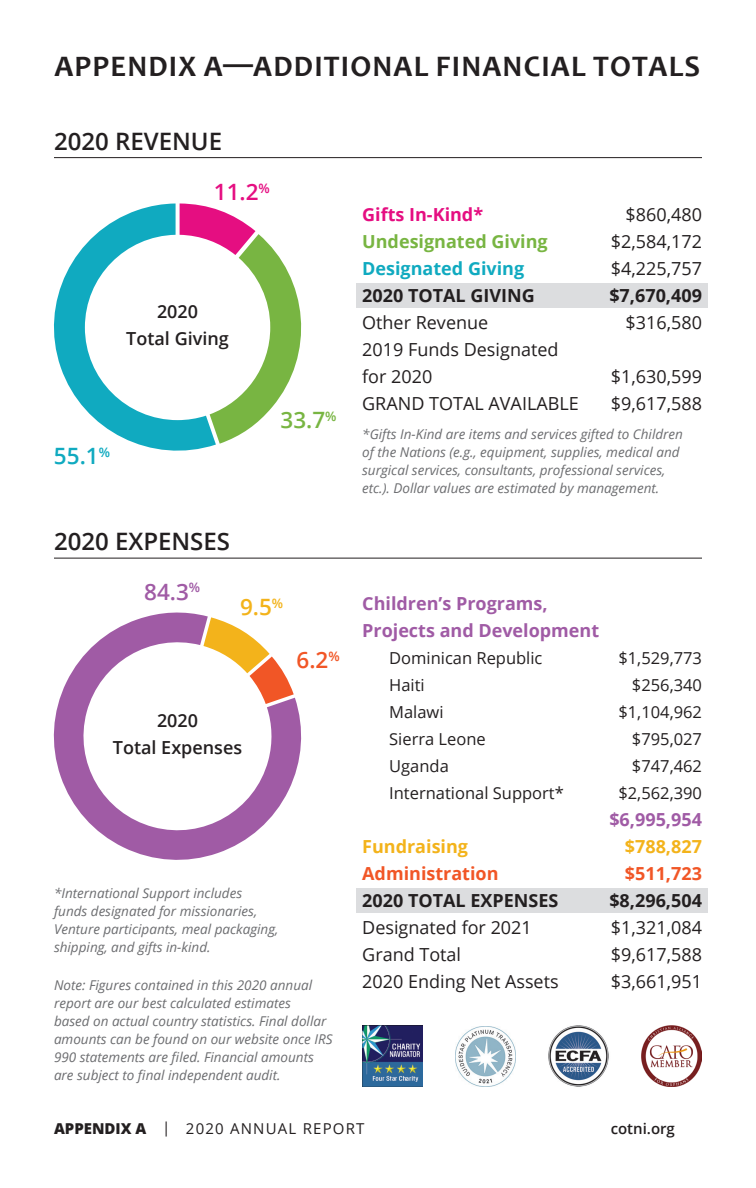
<style>
.page{position:relative;width:756px;height:1188px;background:#fff}
.page>*{position:absolute;margin:0;border:0;box-sizing:border-box;transform-origin:0 0}
.Headline{font:700 30px "Candara";letter-spacing:.04em;color:#231f20}
.Chart_Title{font:600 24px "Open Sans";color:#231f20}
.Small_Stat_Left_Alig{font:600 22.5px "Open Sans";color:#e50e81}
.Small_Stat_Left_Alig-2{font:600 22.5px "Open Sans";color:#78b542}
.Small_Stat_Left_Alig-3{font:600 22.5px "Open Sans";color:#10aac0}
.Small_Stat_Left_Alig-4{font:600 22.5px "Open Sans";color:#a05ba5}
.Small_Stat_Left_Alig-5{font:600 22.5px "Open Sans";color:#f3b31b}
.Small_Stat_Left_Alig-6{font:600 22.5px "Open Sans";color:#f15626}
.Small_Stat_Left_Alig-7{font:18px/27px "Open Sans";color:#231f20}
.Small_Stat_Right_Ali{font:18px "Open Sans";color:#231f20}
.Small_Stat_Left_Alig-8{font:700 18px/27px "Open Sans";color:#a05ba5}
.Small_Stat_Left_Alig-9{font:600 18px/27px "Open Sans";color:#231f20;text-align:center}
.Small_Stat_Left_Alig-10{font:700 18px "Open Sans";color:#231f20}
.Small_Stat_Right_Ali-2{font:700 18px "Open Sans";color:#231f20}
.Small_Stat_Left_Alig-11{font:700 18px "Open Sans";color:#78b542}
.Small_Stat_Left_Alig-12{font:700 18px "Open Sans";color:#10aac0}
.Small_Stat_Left_Alig-13{font:700 18px "Open Sans";color:#f15626}
.Small_Stat_Left_Alig-14{font:700 18px "Open Sans";color:#e50e81}
.Small_Stat_Left_Alig-15{font:700 18px "Open Sans";color:#f3b31b}
.Small_Stat_Right_Ali-3{font:700 18px "Open Sans";color:#a05ba5}
.Small_Stat_Right_Ali-4{font:700 18px "Open Sans";color:#f3b31b}
.Small_Stat_Right_Ali-5{font:700 18px "Open Sans";color:#f15626}
.Small_Stat_Left_Alig-16{font:16.5px "Open Sans";color:#231f20}
.Small_Stat_Right_Ali-6{font:16.5px "Open Sans";color:#231f20}
.Body_Text{font:15px "Open Sans";letter-spacing:.08em;color:#231f20}
.t1{font:600 15px "Open Sans";color:#231f20}
.Tiny_Caption{font:italic 13.5px/18px "Open Sans";color:#6c6d70}
.s1{font-weight:800}
</style>
<div class="page">
<img style="left:548px;top:1025px;width:61px;height:62px">
<div style="left:356px;top:888px;width:351px;height:24px;background:#dcdddf"></div>
<div style="left:356px;top:283px;width:351px;height:25px;background:#dcdddf"></div>
<hr style="left:54px;top:157px;width:648px;height:1px;background:#231f20">
<hr style="left:54px;top:558px;width:648px;height:1px;background:#231f20">
<img style="left:455px;top:1026px;width:61px;height:61px">
<img style="left:362px;top:1026px;width:61px;height:61px">
<img style="left:641px;top:1026px;width:61px;height:60px">
<svg style="left:54px;top:203px;width:162px;height:248px"></svg>
<svg style="left:180px;top:203px;width:122px;height:241px"></svg>
<svg style="left:53px;top:612px;width:249px;height:248px"></svg>
<svg style="left:203px;top:617px;width:91px;height:87px"></svg>
<p class="Headline" style="left:55px;top:47px;width:647px">APPENDIX A—ADDITIONAL FINANCIAL TOTALS</p>
<p class="Chart_Title" style="left:54px;top:125px;width:170px">2020 REVENUE</p>
<p class="Small_Stat_Left_Alig" style="left:214px;top:177px;width:58px">11.2<sup>%</sup></p>
<p class="Small_Stat_Left_Alig-9" style="left:157px;top:298px;width:43px">2020</p>
<p class="Small_Stat_Left_Alig-9" style="left:126px;top:325px;width:104px">Total Giving</p>
<p class="Small_Stat_Left_Alig-3" style="left:54px;top:441px;width:58px">55.1<sup>%</sup></p>
<p class="Small_Stat_Left_Alig-2" style="left:281px;top:404px;width:58px">33.7<sup>%</sup></p>
<p class="Chart_Title" style="left:54px;top:525px;width:178px">2020 EXPENSES</p>
<p class="Small_Stat_Left_Alig-4" style="left:144px;top:576px;width:58px">84.3<sup>%</sup></p>
<p class="Small_Stat_Left_Alig-5" style="left:240px;top:592px;width:45px">9.5<sup>%</sup></p>
<p class="Small_Stat_Left_Alig-6" style="left:297px;top:645px;width:45px">6.2<sup>%</sup></p>
<p class="Small_Stat_Left_Alig-9" style="left:113px;top:706px;width:131px">2020<br>Total Expenses</p>
<p class="Tiny_Caption" style="left:54px;top:883px;width:226px">*International Support includes funds designated for missionaries, Venture participants, meal packaging, shipping, and gifts in-kind.</p>
<p class="Tiny_Caption" style="left:54px;top:976px;width:280px">Note: Figures contained in this 2020 annual report are our best calculated estimates<br>based on actual country statistics. Final dollar amounts can be found on our website once IRS 990 statements are filed. Financial amounts are subject to final independent audit.</p>
<p class="Small_Stat_Left_Alig-14" style="left:362px;top:201px;width:122px">Gifts In-Kind*</p>
<p class="Small_Stat_Left_Alig-11" style="left:362px;top:228px;width:187px">Undesignated Giving</p>
<p class="Small_Stat_Left_Alig-12" style="left:362px;top:255px;width:164px">Designated Giving</p>
<p class="Small_Stat_Left_Alig-10" style="left:362px;top:282px;width:174px">2020 TOTAL GIVING</p>
<p class="Small_Stat_Left_Alig-7" style="left:362px;top:308px;width:128px">Other Revenue</p>
<p class="Small_Stat_Left_Alig-7" style="left:362px;top:335px;width:198px">2019 Funds Designated for 2020</p>
<p class="Small_Stat_Left_Alig-7" style="left:362px;top:389px;width:218px">GRAND TOTAL AVAILABLE</p>
<p class="Small_Stat_Right_Ali" style="left:626px;top:202px;width:78px">$860,480</p>
<p class="Small_Stat_Right_Ali" style="left:611px;top:229px;width:93px">$2,584,172</p>
<p class="Small_Stat_Right_Ali" style="left:611px;top:256px;width:93px">$4,225,757</p>
<p class="Small_Stat_Right_Ali-2" style="left:609px;top:282px;width:94px">$7,670,409</p>
<p class="Small_Stat_Right_Ali" style="left:626px;top:310px;width:78px">$316,580</p>
<p class="Small_Stat_Right_Ali" style="left:611px;top:364px;width:93px">$1,630,599</p>
<p class="Small_Stat_Right_Ali" style="left:611px;top:391px;width:93px">$9,617,588</p>
<p class="Tiny_Caption" style="left:362px;top:425px;width:322px">*Gifts In-Kind are items and services gifted to Children of the Nations (e.g., equipment, supplies, medical and surgical services, consultants, professional services, etc.). Dollar values are estimated by management.</p>
<p class="Small_Stat_Left_Alig-8" style="left:362px;top:589px;width:239px">Children’s Programs,<br>Projects and Development</p>
<p class="Small_Stat_Left_Alig-16" style="left:389px;top:646px;width:155px">Dominican Republic</p>
<p class="Small_Stat_Left_Alig-16" style="left:389px;top:673px;width:37px">Haiti</p>
<p class="Small_Stat_Left_Alig-16" style="left:389px;top:700px;width:56px">Malawi</p>
<p class="Small_Stat_Left_Alig-16" style="left:389px;top:727px;width:98px">Sierra Leone</p>
<p class="Small_Stat_Left_Alig-16" style="left:389px;top:754px;width:61px">Uganda</p>
<p class="Small_Stat_Left_Alig-16" style="left:389px;top:781px;width:176px">International Support*</p>
<p class="Small_Stat_Left_Alig-15" style="left:362px;top:833px;width:107px">Fundraising</p>
<p class="Small_Stat_Left_Alig-13" style="left:362px;top:860px;width:138px">Administration</p>
<p class="Small_Stat_Left_Alig-10" style="left:362px;top:887px;width:198px">2020 TOTAL EXPENSES</p>
<p class="Small_Stat_Left_Alig-7" style="left:362px;top:913px;width:171px">Designated for 2021</p>
<p class="Small_Stat_Left_Alig-7" style="left:362px;top:940px;width:100px">Grand Total</p>
<p class="Small_Stat_Left_Alig-7" style="left:362px;top:967px;width:198px">2020 Ending Net Assets</p>
<p class="Small_Stat_Right_Ali-6" style="left:618px;top:646px;width:85px">$1,529,773</p>
<p class="Small_Stat_Right_Ali-6" style="left:632px;top:673px;width:72px">$256,340</p>
<p class="Small_Stat_Right_Ali-6" style="left:618px;top:700px;width:85px">$1,104,962</p>
<p class="Small_Stat_Right_Ali-6" style="left:632px;top:727px;width:72px">$795,027</p>
<p class="Small_Stat_Right_Ali-6" style="left:632px;top:754px;width:72px">$747,462</p>
<p class="Small_Stat_Right_Ali-6" style="left:618px;top:781px;width:85px">$2,562,390</p>
<p class="Small_Stat_Right_Ali-3" style="left:609px;top:806px;width:94px">$6,995,954</p>
<p class="Small_Stat_Right_Ali-4" style="left:625px;top:833px;width:79px">$788,827</p>
<p class="Small_Stat_Right_Ali-5" style="left:625px;top:860px;width:79px">$511,723</p>
<p class="Small_Stat_Right_Ali-2" style="left:609px;top:887px;width:94px">$8,296,504</p>
<p class="Small_Stat_Right_Ali" style="left:611px;top:915px;width:93px">$1,321,084</p>
<p class="Small_Stat_Right_Ali" style="left:611px;top:942px;width:93px">$9,617,588</p>
<p class="Small_Stat_Right_Ali" style="left:611px;top:969px;width:93px">$3,661,951</p>
<p class="Body_Text" style="left:54px;top:1118px;width:312px"><span class="s1">APPENDIX A</span> | 2020 ANNUAL REPORT</p>
<p class="t1" style="left:611px;top:1118px;width:66px">cotni.org</p>
</div>
